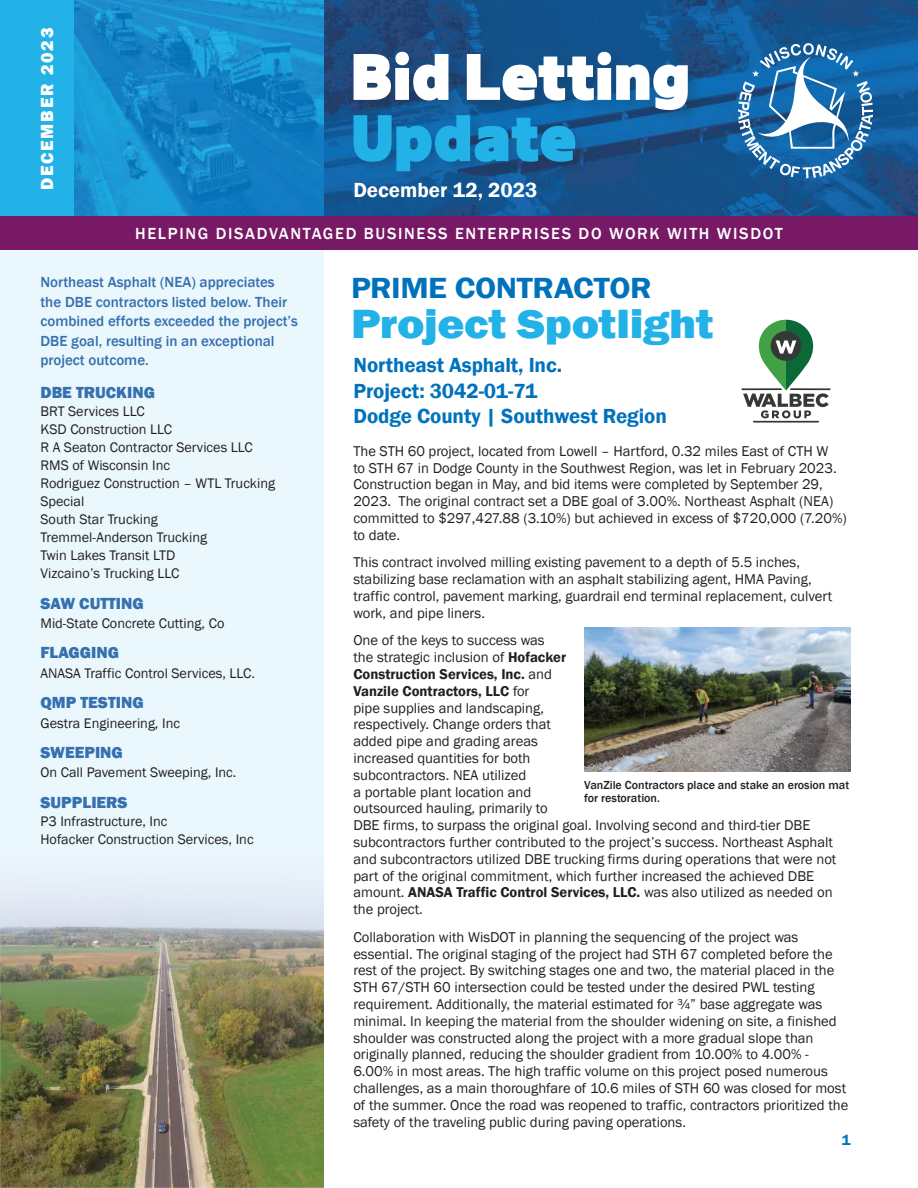
<style>
.page{position:relative;width:918px;height:1188px;background:#fff}
.page>*{position:absolute;margin:0;border:0;box-sizing:border-box;transform-origin:0 0}
.t1{font:800 42px "Franklin Gothic";letter-spacing:-.005em;color:#23b2e7;scale:1.1 1}
.t2{font:600 30px "Franklin Gothic";letter-spacing:-.015em;color:#0072bc;scale:1.1 1}
.t3{font:600 21px/25.2px "Franklin Gothic";letter-spacing:-.005em;color:#0072bc}
.t4{font:600 21px "Franklin Gothic";color:#fff}
.t5{font:800 18px "Franklin Gothic";letter-spacing:.1em;color:#fff}
.t6{font:800 16.5px "Franklin Gothic";color:#3670af}
.t7{font:500 16.5px "Franklin Gothic";letter-spacing:.1em;color:#fff}
.t8{font:500 15px/19.5px "Franklin Gothic";color:#3670af}
.t9{font:600 15px "Franklin Gothic";color:#0072bc}
.t10{font:14.7px/16.8px "Franklin Gothic";color:#231f20}
.t11{font:14.25px/18px "Franklin Gothic";color:#231f20}
.t12{font:500 12px/13.5px "Franklin Gothic";color:#231f20}
.s1{font-weight:600}
</style>
<div class="page">
<div style="left:0;top:250px;width:324px;height:605px;background:#eaf7fc"></div>
<div style="left:0;top:216px;width:918px;height:34px;background:#771965"></div>
<img style="left:324px;top:0;width:594px;height:216px">
<img style="left:74px;top:0;width:250px;height:216px">
<svg style="left:738px;top:43px;width:135px;height:135px"></svg>
<div style="left:352px;top:114px;width:238px;height:72px;background:#231f20;opacity:.16"></div>
<div style="left:352px;top:51px;width:351px;height:74px;background:#231f20;opacity:.16"></div>
<svg style="left:354px;top:52px;width:334px;height:119px"></svg>
<div style="left:0;top:0;width:74px;height:216px;background:#23b2e7"></div>
<img style="left:0;top:855px;width:324px;height:333px">
<img style="left:585px;top:628px;width:265px;height:144px">
<svg style="left:741px;top:320px;width:90px;height:103px"></svg>
<p class="t5" style="left:35px;top:190px;width:164px;rotate:-90deg">DECEMBER 2023</p>
<p class="t4" style="left:353px;top:177px;width:186px">December 12, 2023</p>
<p class="t7" style="left:135px;top:223px;width:649px">HELPING DISADVANTAGED BUSINESS ENTERPRISES DO WORK WITH WISDOT</p>
<p class="t8" style="left:40px;top:273px;width:259px">Northeast Asphalt (NEA) appreciates the DBE contractors listed below. Their combined efforts exceeded the project’s DBE goal, resulting in an exceptional project outcome.</p>
<h1 class="t6" style="left:40px;top:382px;width:116px">DBE TRUCKING</h1>
<p class="t11" style="left:40px;top:403px;width:214px">BRT Services LLC<br>KSD Construction LLC<br>R A Seaton Contractor Services LLC<br>RMS of Wisconsin Inc</p>
<p class="t11" style="left:40px;top:475px;width:236px">Rodriguez Construction – WTL Trucking<br>Special</p>
<p class="t11" style="left:40px;top:511px;width:168px">South Star Trucking<br>Tremmel-Anderson Trucking<br>Twin Lakes Transit LTD<br>Vizcaino’s Trucking LLC</p>
<h1 class="t6" style="left:40px;top:592px;width:105px">SAW CUTTING</h1>
<p class="t11" style="left:40px;top:615px;width:185px">Mid-State Concrete Cutting, Co</p>
<h1 class="t6" style="left:40px;top:642px;width:80px">FLAGGING</h1>
<p class="t11" style="left:40px;top:664px;width:216px">ANASA Traffic Control Services, LLC.</p>
<h1 class="t6" style="left:40px;top:692px;width:105px">QMP TESTING</h1>
<p class="t11" style="left:40px;top:714px;width:141px">Gestra Engineering, Inc</p>
<h1 class="t6" style="left:40px;top:742px;width:84px">SWEEPING</h1>
<p class="t11" style="left:40px;top:764px;width:198px">On Call Pavement Sweeping, Inc.</p>
<h1 class="t6" style="left:40px;top:792px;width:89px">SUPPLIERS</h1>
<p class="t11" style="left:40px;top:812px;width:215px">P3 Infrastructure, Inc<br>Hofacker Construction Services, Inc</p>
<h1 class="t2" style="left:351px;top:269px;width:275px">PRIME CONTRACTOR</h1>
<h1 class="t1" style="left:351px;top:296px;width:331px">Project Spotlight</h1>
<h2 class="t3" style="left:354px;top:353px;width:315px">Northeast Asphalt, Inc.<br>Project: 3042-01-71<br>Dodge County | Southwest Region</h2>
<p class="t10" style="left:353px;top:443px;width:495px">The STH 60 project, located from Lowell – Hartford, 0.32 miles East of CTH W<br>to STH 67 in Dodge County in the Southwest Region, was let in February 2023.<br>Construction began in May, and bid items were completed by September 29, 2023. The original contract set a DBE goal of 3.00%. Northeast Asphalt (NEA) committed to $297,427.88 (3.10%) but achieved in excess of $720,000 (7.20%) to date.</p>
<p class="t10" style="left:353px;top:554px;width:480px">This contract involved milling existing pavement to a depth of 5.5 inches, stabilizing base reclamation with an asphalt stabilizing agent, HMA Paving, traffic control, pavement marking, guardrail end terminal replacement, culvert work, and pipe liners.</p>
<p class="t10" style="left:353px;top:632px;width:485px">One of the keys to success was<br>the strategic inclusion of <span class="s1">Hofacker<br>Construction Services, Inc.</span> and<br><span class="s1">Vanzile Contractors, LLC</span> for<br>pipe supplies and landscaping,<br>respectively. Change orders that<br>added pipe and grading areas<br>increased quantities for both<br>subcontractors. NEA utilized<br>a portable plant location and<br>outsourced hauling, primarily to<br>DBE firms, to surpass the original goal. Involving second and third-tier DBE subcontractors further contributed to the project’s success. Northeast Asphalt and subcontractors utilized DBE trucking firms during operations that were not part of the original commitment, which further increased the achieved DBE amount. <span class="s1">ANASA Traffic Control Services, LLC.</span> was also utilized as needed on the project.</p>
<p class="t10" style="left:353px;top:929px;width:497px">Collaboration with WisDOT in planning the sequencing of the project was essential. The original staging of the project had STH 67 completed before the rest of the project. By switching stages one and two, the material placed in the STH 67/STH 60 intersection could be tested under the desired PWL testing requirement. Additionally, the material estimated for ¾” base aggregate was minimal. In keeping the material from the shoulder widening on site, a finished shoulder was constructed along the project with a more gradual slope than originally planned, reducing the shoulder gradient from 10.00% to 4.00% - 6.00% in most areas. The high traffic volume on this project posed numerous challenges, as a main thoroughfare of 10.6 miles of STH 60 was closed for most of the summer. Once the road was reopened to traffic, contractors prioritized the safety of the traveling public during paving operations.</p>
<p class="t12" style="left:584px;top:778px;width:267px">VanZile Contractors place and stake an erosion mat for restoration.</p>
<p class="t9" style="left:842px;top:1130px;width:10px">1</p>
</div>
